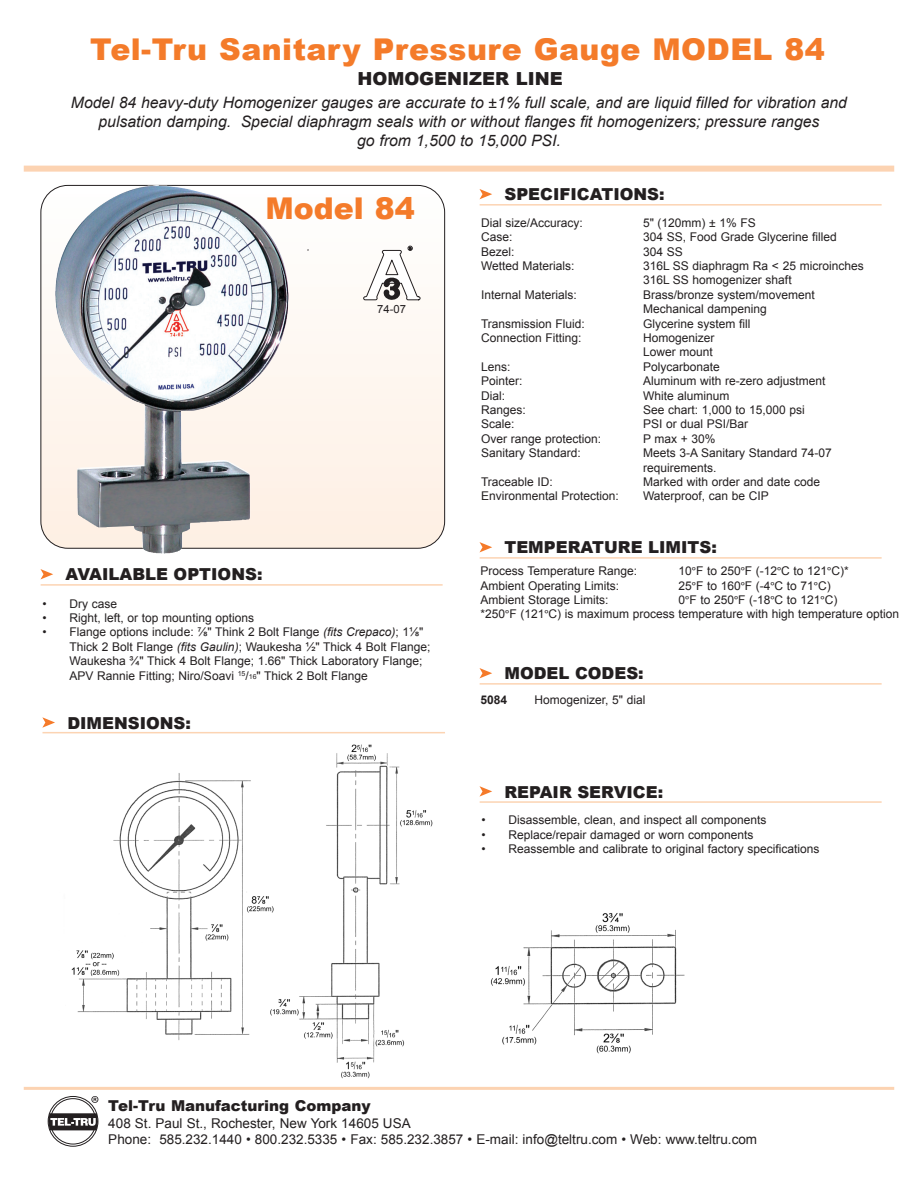
<style>
.page{position:relative;width:918px;height:1188px;background:#fff}
.page>*{position:absolute;margin:0;border:0;box-sizing:border-box;transform-origin:0 0}
.t1{font:900 30px "Arial";letter-spacing:.015em;color:#f47b2a}
.t2{font:900 18px "Arial";color:#231f20}
.t3{font:900 16.5px "Arial";color:#231f20}
.t4{font:italic 15.75px "Arial";color:#231f20}
.t5{font:900 15px "Arial";color:#231f20}
.t6{font:13.5px "Arial";color:#231f20}
.t7{font:12px/14.4px "Arial";color:#231f20}
.t8{font:700 12px "Arial";color:#231f20}
.t9{font:11.25px "Arial";color:#231f20}
.t10{font:3.6px "Courier";color:#231f20}
.s1{font-style:normal}
.s2{font-style:italic}
.s3{font-size:6.9px}
.s4{font-family:"Minion Pro"}
</style>
<div class="page">
<img style="left:71px;top:744px;width:389px;height:343px">
<div style="left:28px;top:1048px;width:278px;height:86px;background:#fff"></div>
<svg style="left:42px;top:185px;width:403px;height:362px"></svg>
<svg style="left:48px;top:1096px;width:50px;height:51px"></svg>
<div style="left:24px;top:166px;width:870px;height:6px;background:#fcd3b2"></div>
<hr style="left:24px;top:1087px;width:870px;height:3px;background:#fcd3b2">
<svg style="left:325px;top:215px;width:4px;height:4px"></svg>
<hr style="left:480px;top:204px;width:402px;height:2px;background:#fcd4b3">
<svg style="left:480px;top:189px;width:12px;height:10px"></svg>
<hr style="left:41px;top:584px;width:402px;height:2px;background:#fcd4b3">
<svg style="left:40px;top:569px;width:13px;height:10px"></svg>
<hr style="left:480px;top:801px;width:402px;height:2px;background:#fcd4b3">
<svg style="left:480px;top:786px;width:12px;height:11px"></svg>
<hr style="left:480px;top:557px;width:402px;height:2px;background:#fcd4b3">
<svg style="left:480px;top:542px;width:12px;height:10px"></svg>
<hr style="left:480px;top:683px;width:402px;height:2px;background:#fcd4b3">
<svg style="left:480px;top:668px;width:12px;height:10px"></svg>
<hr style="left:42px;top:732px;width:403px;height:1px;background:#fcd4b3">
<svg style="left:42px;top:717px;width:13px;height:11px"></svg>
<svg style="left:363px;top:246px;width:58px;height:54px"></svg>
<img style="left:55px;top:185px;width:102px;height:137px">
<img style="left:453px;top:907px;width:232px;height:154px">
<p class="t1" style="left:90px;top:28px;width:736px">Tel-Tru Sanitary Pressure Gauge MODEL 84</p>
<p class="t2" style="left:357px;top:66px;width:207px">HOMOGENIZER LINE</p>
<p class="t4" style="left:71px;top:92px;width:778px">Model 84 heavy-duty Homogenizer gauges are accurate to <span class="s1">±</span>1% full scale, and are liquid filled for vibration and</p>
<p class="t4" style="left:99px;top:111px;width:722px">pulsation damping. Special diaphragm seals with or without flanges fit homogenizers; pressure ranges</p>
<p class="t4" style="left:357px;top:130px;width:205px">go from 1,500 to 15,000 PSI.</p>
<p class="t1" style="left:265px;top:187px;width:151px">Model 84</p>
<p class="t10" style="left:409px;top:246px;width:4px">R</p>
<p class="t3" style="left:65px;top:562px;width:199px">AVAILABLE OPTIONS:</p>
<p class="t9" style="left:377px;top:301px;width:30px">74-07</p>
<p class="t7" style="left:43px;top:596px;width:76px">• Dry case</p>
<p class="t7" style="left:43px;top:611px;width:213px">• Right, left, or top mounting options</p>
<p class="t7" style="left:70px;top:625px;width:362px;text-indent:-27px">• Flange options include: ⅞" Think 2 Bolt Flange <span class="s2">(fits Crepaco)</span>; 1⅛" Thick 2 Bolt Flange <span class="s2">(fits Gaulin)</span>; Waukesha ½" Thick 4 Bolt Flange; Waukesha ¾" Thick 4 Bolt Flange; 1.66" Thick Laboratory Flange; APV Rannie Fitting; Niro/Soavi <sup>15</sup>/<span class="s3">16</span>" Thick 2 Bolt Flange</p>
<p class="t3" style="left:67px;top:711px;width:125px">DIMENSIONS:</p>
<p class="t3" style="left:504px;top:182px;width:162px">SPECIFICATIONS:</p>
<p class="t7" style="left:481px;top:216px;width:103px">Dial size/Accuracy:</p>
<p class="t7" style="left:643px;top:216px;width:114px">5" (120mm) ± 1% FS</p>
<p class="t7" style="left:481px;top:230px;width:33px">Case:</p>
<p class="t7" style="left:643px;top:230px;width:195px">304 SS, Food Grade Glycerine filled</p>
<p class="t7" style="left:481px;top:244px;width:35px">Bezel:</p>
<p class="t7" style="left:643px;top:244px;width:41px">304 SS</p>
<p class="t7" style="left:481px;top:259px;width:95px">Wetted Materials:</p>
<p class="t7" style="left:643px;top:259px;width:222px">316L SS diaphragm Ra &lt; 25 microinches</p>
<p class="t7" style="left:643px;top:273px;width:150px">316L SS homogenizer shaft</p>
<p class="t7" style="left:481px;top:288px;width:97px">Internal Materials:</p>
<p class="t7" style="left:643px;top:288px;width:173px">Brass/bronze system/movement</p>
<p class="t7" style="left:643px;top:302px;width:125px">Mechanical dampening</p>
<p class="t7" style="left:481px;top:316px;width:105px">Transmission Fluid:</p>
<p class="t7" style="left:643px;top:316px;width:109px">Glycerine system fill</p>
<p class="t7" style="left:481px;top:331px;width:102px">Connection Fitting:</p>
<p class="t7" style="left:643px;top:331px;width:73px">Homogenizer</p>
<p class="t7" style="left:643px;top:345px;width:71px">Lower mount</p>
<p class="t7" style="left:481px;top:360px;width:31px">Lens:</p>
<p class="t7" style="left:643px;top:360px;width:78px">Polycarbonate</p>
<p class="t7" style="left:481px;top:374px;width:43px">Pointer:</p>
<p class="t7" style="left:643px;top:374px;width:184px">Aluminum with re-zero adjustment</p>
<p class="t7" style="left:481px;top:388px;width:25px">Dial:</p>
<p class="t7" style="left:643px;top:388px;width:88px">White aluminum</p>
<p class="t7" style="left:481px;top:403px;width:46px">Ranges:</p>
<p class="t7" style="left:643px;top:403px;width:163px">See chart: 1,000 to 15,000 psi</p>
<p class="t7" style="left:481px;top:417px;width:35px">Scale:</p>
<p class="t7" style="left:643px;top:417px;width:107px">PSI or dual PSI/Bar</p>
<p class="t7" style="left:481px;top:432px;width:122px">Over range protection:</p>
<p class="t7" style="left:643px;top:432px;width:74px">P max + 30%</p>
<p class="t7" style="left:481px;top:446px;width:101px">Sanitary Standard:</p>
<p class="t7" style="left:643px;top:446px;width:190px">Meets 3-A Sanitary Standard 74-07 requirements.</p>
<p class="t7" style="left:481px;top:475px;width:73px">Traceable ID:</p>
<p class="t7" style="left:643px;top:475px;width:179px">Marked with order and date code</p>
<p class="t7" style="left:481px;top:489px;width:139px">Environmental Protection:</p>
<p class="t7" style="left:643px;top:489px;width:127px">Waterproof, can be CIP</p>
<p class="t3" style="left:504px;top:535px;width:214px">TEMPERATURE LIMITS:</p>
<p class="t7" style="left:481px;top:564px;width:158px">Process Temperature Range:</p>
<p class="t7" style="left:679px;top:564px;width:172px">10<span class="s4">°</span>F to 250<span class="s4">°</span>F (-12<span class="s4">°</span>C to 121<span class="s4">°</span>C)*</p>
<p class="t7" style="left:481px;top:578px;width:140px">Ambient Operating Limits:</p>
<p class="t7" style="left:679px;top:578px;width:154px">25<span class="s4">°</span>F to 160<span class="s4">°</span>F (-4<span class="s4">°</span>C to 71<span class="s4">°</span>C)</p>
<p class="t7" style="left:481px;top:593px;width:130px">Ambient Storage Limits:</p>
<p class="t7" style="left:679px;top:593px;width:160px">0<span class="s4">°</span>F to 250<span class="s4">°</span>F (-18<span class="s4">°</span>C to 121<span class="s4">°</span>C)</p>
<p class="t7" style="left:481px;top:607px;width:420px">*250<span class="s4">°</span>F (121<span class="s4">°</span>C) is maximum process temperature with high temperature option</p>
<p class="t3" style="left:504px;top:661px;width:141px">MODEL CODES:</p>
<p class="t8" style="left:481px;top:692px;width:28px">5084</p>
<p class="t7" style="left:535px;top:693px;width:112px">Homogenizer, 5" dial</p>
<p class="t3" style="left:504px;top:780px;width:160px">REPAIR SERVICE:</p>
<p class="t7" style="left:482px;top:813px;width:286px">• Disassemble, clean, and inspect all components</p>
<p class="t7" style="left:482px;top:827px;width:273px">• Replace/repair damaged or worn components</p>
<p class="t7" style="left:482px;top:842px;width:339px">• Reassemble and calibrate to original factory specifications</p>
<p class="t5" style="left:108px;top:1095px;width:264px">Tel-Tru Manufacturing Company</p>
<p class="t6" style="left:108px;top:1114px;width:304px">408 St. Paul St., Rochester, New York 14605 USA</p>
<p class="t6" style="left:108px;top:1131px;width:650px">Phone: 585.232.1440 • 800.232.5335 • Fax: 585.232.3857 • E-mail: info@teltru.com • Web: www.teltru.com</p>
</div>
